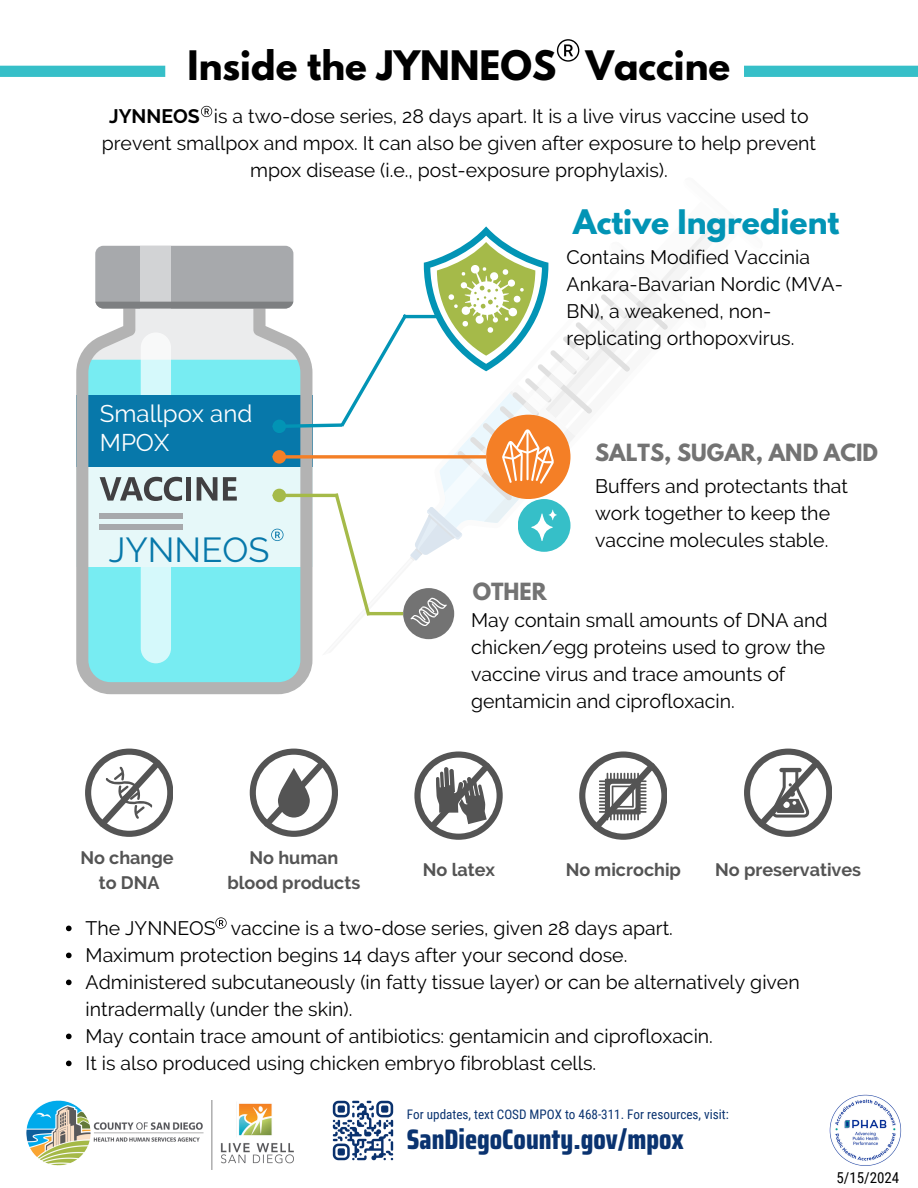
<style>
.page{position:relative;width:918px;height:1188px;background:#fff}
.page>*{position:absolute;margin:0;border:0;box-sizing:border-box;transform-origin:0 0}
.t1{font:700 36px "League Spartan";color:#000}
.t2{font:34.65px "Raleway";color:#0778aa}
.t3{font:700 30px "League Spartan";color:#0294b5}
.t4{font:800 28.35px "Saira Condensed";color:#0a3370}
.t5{font:24.15px "Raleway";color:#fff}
.t6{font:24px "Raleway";color:#fff}
.t7{font:700 21px "League Spartan";color:#737373}
.t8{font:19.5px/27px "Raleway";color:#000}
.t9{font:700 18px/24.8px "Raleway";color:#545454;text-align:center}
.t10{font:15px "Roboto Condensed";color:#000}
.t11{font:13.2px "Roboto Condensed";color:#0a3370}
.s1{font-weight:700}
</style>
<div class="page">
<svg style="left:76px;top:339px;width:236px;height:355px;background:#9fd1d4"></svg>
<div style="left:89px;top:397px;width:210px;height:66px;background:#0778aa"></div>
<svg style="left:95px;top:217px;width:626px;height:439px"></svg>
<svg style="left:85px;top:749px;width:88px;height:87px"></svg>
<svg style="left:250px;top:749px;width:87px;height:87px"></svg>
<svg style="left:414px;top:751px;width:88px;height:88px"></svg>
<svg style="left:579px;top:751px;width:88px;height:88px"></svg>
<svg style="left:744px;top:749px;width:88px;height:87px"></svg>
<svg style="left:66px;top:926px;width:6px;height:5px"></svg>
<svg style="left:66px;top:953px;width:6px;height:5px"></svg>
<svg style="left:66px;top:980px;width:6px;height:5px"></svg>
<svg style="left:66px;top:1034px;width:6px;height:5px"></svg>
<svg style="left:66px;top:1061px;width:6px;height:5px"></svg>
<svg style="left:557px;top:39px;width:22px;height:23px"></svg>
<svg style="left:201px;top:106px;width:11px;height:11px"></svg>
<svg style="left:215px;top:917px;width:12px;height:12px"></svg>
<div style="left:0;top:66px;width:165px;height:11px;background:#36bfc8"></div>
<div style="left:744px;top:66px;width:174px;height:11px;background:#36bfc8"></div>
<img style="left:829px;top:1094px;width:73px;height:72px">
<img style="left:27px;top:1101px;width:266px;height:68px">
<img style="left:332px;top:1100px;width:62px;height:61px">
<p class="t1" style="left:188px;top:48px;width:544px">Inside the JYNNEOS Vaccine</p>
<p class="t8" style="left:102px;top:103px;width:716px;text-align:center"><span class="s1">JYNNEOS</span> is a two-dose series, 28 days apart. It is a live virus vaccine used to prevent smallpox and mpox. It can also be given after exposure to help prevent mpox disease (i.e., post-exposure prophylaxis).</p>
<p class="t3" style="left:573px;top:207px;width:268px">Active Ingredient</p>
<h2 class="t6" style="left:100px;top:399px;width:154px">Smallpox and</h2>
<h1 class="t5" style="left:100px;top:428px;width:71px">MPOX</h1>
<h2 class="t2" style="left:109px;top:529px;width:162px">JYNNEOS</h2>
<p class="t8" style="left:567px;top:244px;width:278px">Contains Modified Vaccinia<br>Ankara-Bavarian Nordic (MVA-<br>BN), a weakened, non&shy;replicating orthopoxvirus.</p>
<p class="t7" style="left:473px;top:581px;width:76px">OTHER</p>
<h6 class="t7" style="left:595px;top:442px;width:284px">SALTS, SUGAR, AND ACID</h6>
<p class="t8" style="left:595px;top:473px;width:254px">Buffers and protectants that work together to keep the vaccine molecules stable.</p>
<p class="t8" style="left:471px;top:606px;width:358px">May contain small amounts of DNA and chicken/egg proteins used to grow the vaccine virus and trace amounts of gentamicin and ciprofloxacin.</p>
<p class="t9" style="left:80px;top:845px;width:95px">No change</p>
<p class="t9" style="left:99px;top:870px;width:62px">to DNA</p>
<p class="t9" style="left:227px;top:845px;width:134px">No human blood products</p>
<p class="t9" style="left:423px;top:858px;width:74px">No latex</p>
<p class="t9" style="left:566px;top:858px;width:117px">No microchip</p>
<p class="t9" style="left:715px;top:858px;width:148px">No preservatives</p>
<p class="t8" style="left:86px;top:914px;width:589px">The JYNNEOS vaccine is a two-dose series, given 28 days apart.</p>
<p class="t8" style="left:86px;top:941px;width:543px">Maximum protection begins 14 days after your second dose.</p>
<p class="t8" style="left:86px;top:968px;width:716px">Administered subcutaneously (in fatty tissue layer) or can be alternatively given intradermally (under the skin).</p>
<p class="t8" style="left:86px;top:1022px;width:629px">May contain trace amount of antibiotics: gentamicin and ciprofloxacin.</p>
<p class="t8" style="left:86px;top:1049px;width:512px">It is also produced using chicken embryo fibroblast cells.</p>
<p class="t11" style="left:407px;top:1107px;width:323px">For updates, text COSD MPOX to 468-311. For resources, visit:</p>
<p class="t4" style="left:407px;top:1117px;width:278px">SanDiegoCounty.gov/mpox</p>
<p class="t10" style="left:836px;top:1169px;width:64px">5/15/2024</p>
</div>
